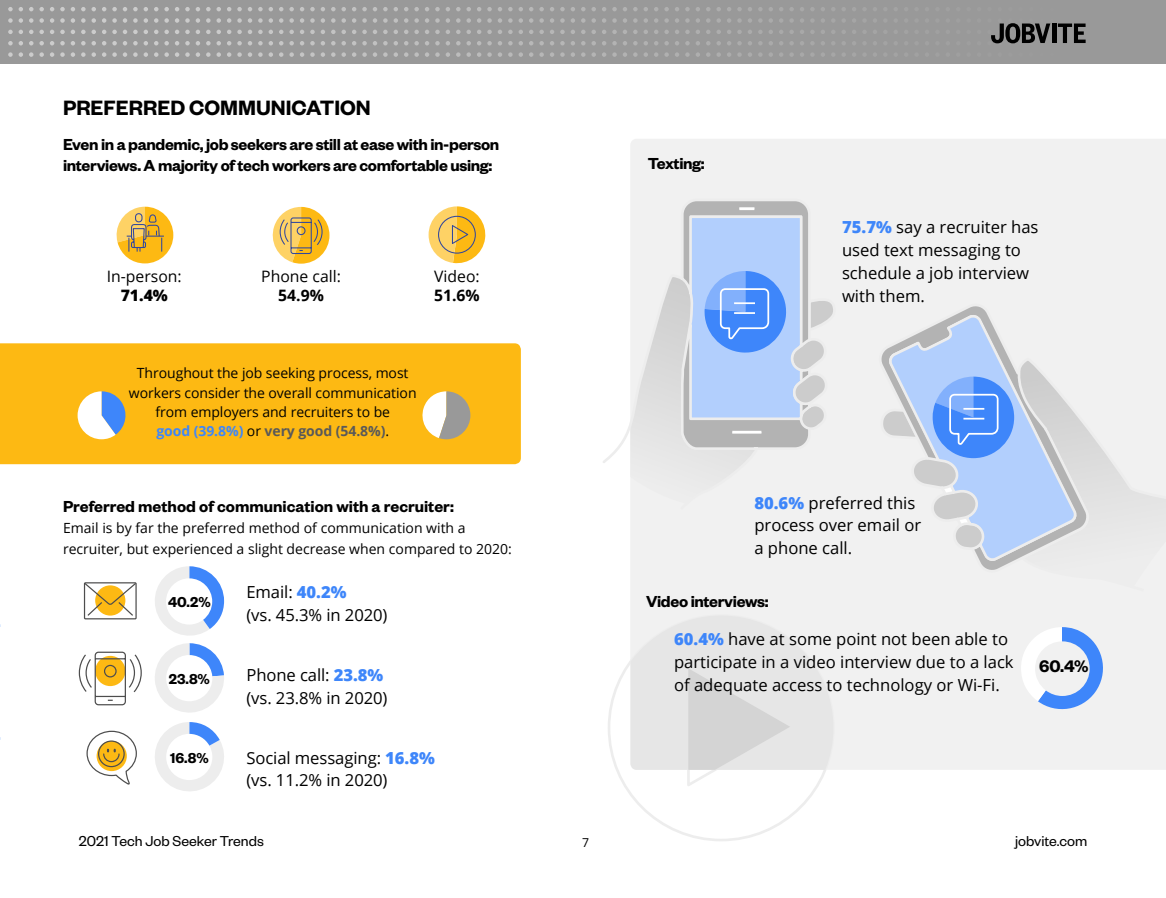
<style>
.page{position:relative;width:1166px;height:898px;background:#fff}
.page>*{position:absolute;margin:0;border:0;box-sizing:border-box;transform-origin:0 0}
.t1{font:600 22.75px "Founders Grotesk";color:#000}
.t2{font:600 18.38px "Founders Grotesk";color:#000}
.t3{font:600 17.5px/21px "Founders Grotesk";letter-spacing:-.02em;color:#000}
.t4{font:600 17.5px "Founders Grotesk";color:#000}
.t5{font:16.62px/22.8px "Open Sans";color:#000}
.t6{font:15.75px "Founders Grotesk";color:#000}
.t7{font:15.75px "Open Sans";color:#000}
.t8{font:600 15.75px "Founders Grotesk";color:#000}
.t9{font:700 15.75px "Open Sans";color:#000}
.t10{font:800 15.75px "Open Sans";color:#000}
.t11{font:14px/19.2px "Open Sans";color:#000;text-align:center}
.t12{font:12.25px "Open Sans";color:#000}
.s1{font-weight:700;color:#3e86fa}
.s2{font-weight:700;color:#595959}
.s3{font-weight:800;color:#3e86fa}
</style>
<div class="page">
<div style="left:0;top:0;width:1166px;height:63px;background:#999"></div>
<svg style="left:8px;top:30px;width:317px;height:4px"></svg>
<svg style="left:991px;top:23px;width:59px;height:20px"></svg>
<div style="left:1051px;top:24px;width:5px;height:19px;background:#000"></div>
<svg style="left:1058px;top:24px;width:27px;height:19px"></svg>
<svg style="left:155px;top:722px;width:69px;height:69px"></svg>
<svg style="left:155px;top:566px;width:70px;height:147px"></svg>
<div style="left:630px;top:139px;width:536px;height:630px;background:#f1f1f1"></div>
<div style="left:0;top:343px;width:521px;height:121px;background:#fdb913"></div>
<div style="left:84px;top:582px;width:53px;height:37px;border:1px solid #4d4d4d"></div>
<svg style="left:83px;top:582px;width:54px;height:35px"></svg>
<svg style="left:78px;top:651px;width:64px;height:54px"></svg>
<svg style="left:874px;top:299px;width:216px;height:274px"></svg>
<svg style="left:879px;top:339px;width:287px;height:253px"></svg>
<svg style="left:603px;top:197px;width:235px;height:314px"></svg>
<svg style="left:630px;top:615px;width:203px;height:174px"></svg>
<svg style="left:116px;top:207px;width:57px;height:56px"></svg>
<svg style="left:272px;top:207px;width:57px;height:56px"></svg>
<svg style="left:428px;top:206px;width:58px;height:58px"></svg>
<div style="left:438px;top:216px;width:38px;height:37px;border:1px solid #31479e;border-radius:50%"></div>
<svg style="left:78px;top:391px;width:51px;height:48px"></svg>
<svg style="left:419px;top:391px;width:51px;height:48px"></svg>
<svg style="left:86px;top:730px;width:51px;height:55px"></svg>
<svg style="left:630px;top:200px;width:205px;height:303px"></svg>
<svg style="left:881px;top:359px;width:285px;height:228px"></svg>
<svg style="left:1021px;top:627px;width:87px;height:87px"></svg>
<h1 class="t1" style="left:63px;top:93px;width:309px">PREFERRED COMMUNICATION</h1>
<p class="t3" style="left:63px;top:133px;width:438px">Even in a pandemic, job seekers are still at ease with in-person interviews. A majority of tech workers are comfortable using:</p>
<p class="t7" style="left:107px;top:265px;width:76px">In-person:</p>
<p class="t10" style="left:121px;top:283px;width:49px">71.4%</p>
<p class="t7" style="left:261px;top:265px;width:81px">Phone call:</p>
<p class="t9" style="left:278px;top:284px;width:47px">54.9%</p>
<p class="t7" style="left:434px;top:265px;width:47px">Video:</p>
<p class="t9" style="left:434px;top:284px;width:47px">51.6%</p>
<p class="t11" style="left:129px;top:363px;width:289px">Throughout the job seeking process, most workers consider the overall communication from employers and recruiters to be<br><span class="s1">good (39.8%)</span> or <span class="s2">very good (54.8%)</span>.</p>
<p class="t4" style="left:63px;top:494px;width:392px">Preferred method of communication with a recruiter:</p>
<p class="t11" style="left:63px;top:516px;width:450px;line-height:21px;text-align:left">Email is by far the preferred method of communication with a recruiter, but experienced a slight decrease when compared to 2020:</p>
<p class="t8" style="left:168px;top:591px;width:44px">40.2%</p>
<p class="t8" style="left:169px;top:668px;width:42px">23.8%</p>
<p class="t8" style="left:170px;top:747px;width:40px">16.8%</p>
<p class="t5" style="left:246px;top:579px;width:143px">Email: <span class="s3">40.2%<br></span>(vs. 45.3% in 2020)</p>
<p class="t5" style="left:246px;top:662px;width:143px">Phone call: <span class="s3">23.8% </span>(vs. 23.8% in 2020)</p>
<p class="t5" style="left:246px;top:745px;width:190px">Social messaging: <span class="s3">16.8% </span>(vs. 11.2% in 2020)</p>
<p class="t3" style="left:648px;top:152px;width:58px">Texting:</p>
<p class="t5" style="left:842px;top:215px;width:198px"><span class="s3">75.7%</span> say a recruiter has used text messaging to schedule a job interview with them.</p>
<p class="t5" style="left:754px;top:490px;width:168px"><span class="s3">80.6%</span> preferred this process over email or a phone call.</p>
<p class="t3" style="left:646px;top:589px;width:124px">Video interviews:</p>
<p class="t5" style="left:674px;top:627px;width:341px"><span class="s3">60.4%</span> have at some point not been able to participate in a video interview due to a lack of adequate access to technology or Wi-Fi.</p>
<p class="t2" style="left:1039px;top:654px;width:51px">60.4%</p>
<p class="t6" style="left:79px;top:831px;width:187px">2021 Tech Job Seeker Trends</p>
<p class="t12" style="left:582px;top:834px;width:9px">7</p>
<p class="t6" style="left:1015px;top:831px;width:74px">jobvite.com</p>
</div>
